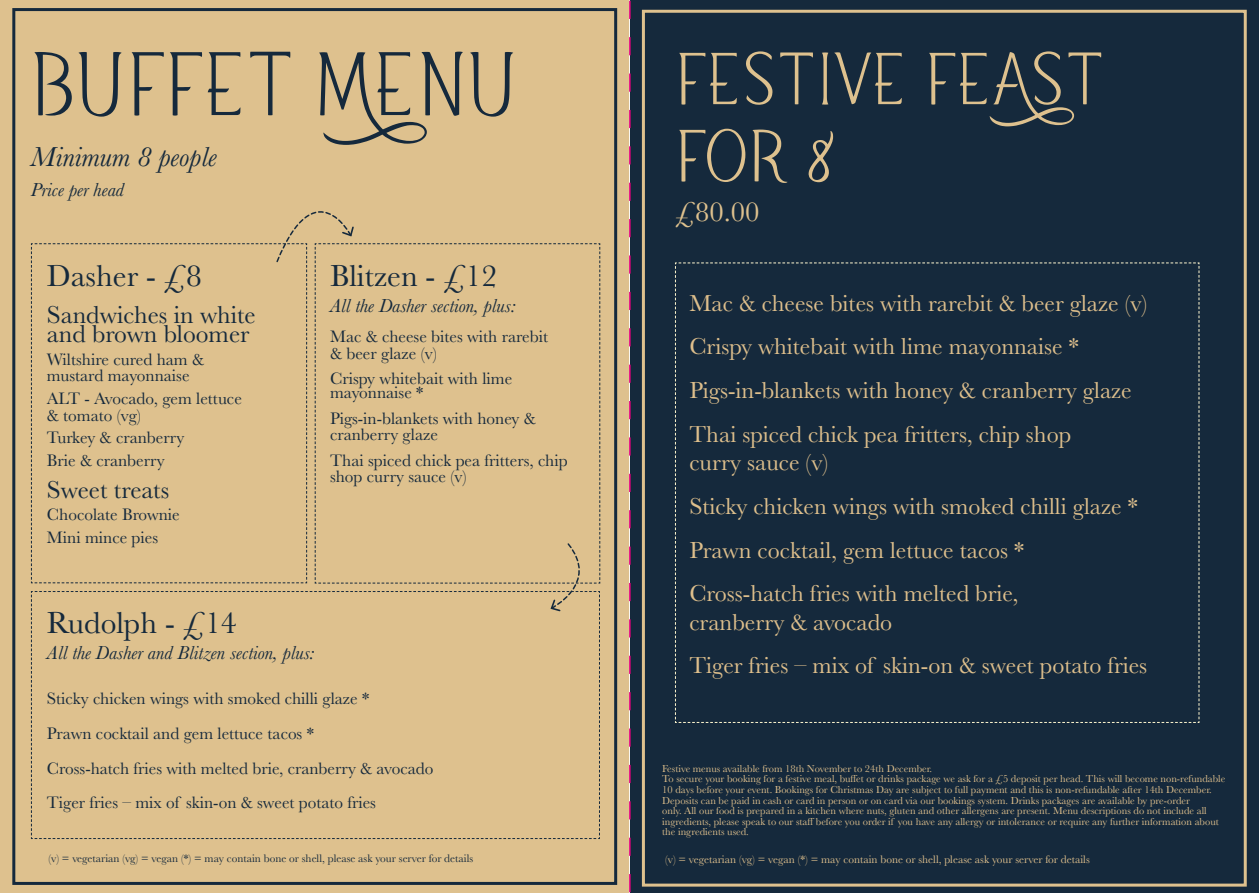
<style>
.page{position:relative;width:1259px;height:893px;background:#fff}
.page>*{position:absolute;margin:0;border:0;box-sizing:border-box;transform-origin:0 0}
.t1{font:88.35px "Harlan";color:#15293c}
.t2{font:72px/76.9px "Harlan";color:#dec18e}
.t3{font:31.5px "Baskerville";color:#15293c}
.t4{font:italic 28.5px "Baskerville";color:#15293c}
.t5{font:28.5px "Baskerville";color:#dec18e}
.t6{font:25.5px/19.6px "Baskerville";color:#15293c}
.t7{font:24px/43.7px "Baskerville";color:#debf8c}
.t8{font:italic 19.5px "Baskerville";color:#15293c}
.t9{font:17.25px/16.6px "Baskerville";color:#15293c}
.t10{font:11.4px "Baskerville";color:#15293c}
.t11{font:11.4px "Baskerville";color:#debf8c}
.t12{font:10.5px/10.6px "Baskerville";color:#debf8c}
</style>
<div class="page">
<div style="left:630px;top:0;width:629px;height:893px;background:#15293c"></div>
<div style="left:642px;top:10px;width:604px;height:877px;border:3px solid #dec18e"></div>
<div style="left:0;top:0;width:629px;height:893px;background:#dec18e"></div>
<div style="left:12px;top:8px;width:605px;height:877px;border:3px solid #15293c"></div>
<svg style="left:629px;top:1px;width:1px;height:891px"></svg>
<svg style="left:675px;top:262px;width:525px;height:461px"></svg>
<div style="left:31px;top:168px;width:569px;height:671px;background:#dec18e"></div>
<h1 class="t1" style="left:31px;top:9px;width:488px">BUFFET MENU</h1>
<h3 class="t4" style="left:31px;top:138px;width:187px">Minimum 8 people</h3>
<h3 class="t8" style="left:31px;top:177px;width:94px">Price per head</h3>
<h3 class="t3" style="left:47px;top:256px;width:156px">Dasher - £8</h3>
<h3 class="t6" style="left:47px;top:305px;width:210px">Sandwiches in white and brown bloomer</h3>
<h3 class="t9" style="left:47px;top:351px;width:159px">Wiltshire cured ham &amp; mustard mayonnaise</h3>
<h3 class="t9" style="left:47px;top:390px;width:196px">ALT - Avocado, gem lettuce &amp; tomato (vg)</h3>
<h3 class="t9" style="left:47px;top:427px;width:139px;line-height:22.6px">Turkey &amp; cranberry<br>Brie &amp; cranberry</h3>
<h3 class="t6" style="left:47px;top:480px;width:124px">Sweet treats</h3>
<h3 class="t9" style="left:47px;top:504px;width:134px;line-height:22.6px">Chocolate Brownie<br>Mini mince pies</h3>
<h3 class="t3" style="left:330px;top:256px;width:169px">Blitzen - £12</h3>
<h3 class="t8" style="left:330px;top:293px;width:187px">All the Dasher section, plus:</h3>
<h3 class="t9" style="left:330px;top:328px;width:219px">Mac &amp; cheese bites with rarebit &amp; beer glaze (v)</h3>
<h3 class="t9" style="left:330px;top:372px;width:184px;line-height:13.6px">Crispy whitebait with lime mayonnaise *</h3>
<h3 class="t9" style="left:330px;top:410px;width:207px">Pigs-in-blankets with honey &amp; cranberry glaze</h3>
<h3 class="t9" style="left:330px;top:452px;width:239px">Thai spiced chick pea fritters, chip shop curry sauce (v)</h3>
<h3 class="t3" style="left:47px;top:603px;width:191px">Rudolph - £14</h3>
<h3 class="t8" style="left:47px;top:640px;width:269px">All the Dasher and Blitzen section, plus:</h3>
<h3 class="t9" style="left:47px;top:682px;width:388px;line-height:34.7px">Sticky chicken wings with smoked chilli glaze *<br>Prawn cocktail and gem lettuce tacos *<br>Cross-hatch fries with melted brie, cranberry &amp; avocado Tiger fries – mix of skin-on &amp; sweet potato fries</h3>
<p class="t10" style="left:48px;top:851px;width:426px">(v) = vegetarian (vg) = vegan (*) = may contain bone or shell, please ask your server for details</p>
<h2 class="t2" style="left:675px;top:37px;width:430px">FESTIVE FEAST<br>FOR 8</h2>
<h3 class="t5" style="left:675px;top:194px;width:86px">£80.00</h3>
<h3 class="t7" style="left:689px;top:281px;width:459px">Mac &amp; cheese bites with rarebit &amp; beer glaze (v)<br>Crispy whitebait with lime mayonnaise * Pigs-in-blankets with honey &amp; cranberry glaze Thai spiced chick pea fritters, chip shop</h3>
<h3 class="t7" style="left:689px;top:441px;width:450px">curry sauce (v)<br>Sticky chicken wings with smoked chilli glaze * Prawn cocktail, gem lettuce tacos * Cross-hatch fries with melted brie,</h3>
<h3 class="t7" style="left:689px;top:601px;width:459px">cranberry &amp; avocado<br>Tiger fries – mix of skin-on &amp; sweet potato fries</h3>
<p class="t12" style="left:662px;top:763px;width:564px">Festive menus available from 18th November to 24th December.<br>To secure your booking for a festive meal, buffet or drinks package we ask for a £5 deposit per head. This will become non-refundable 10 days before your event. Bookings for Christmas Day are subject to full payment and this is non-refundable after 14th December.<br>Deposits can be paid in cash or card in person or on card via our bookings system. Drinks packages are available by pre-order<br>only. All our food is prepared in a kitchen where nuts, gluten and other allergens are present. Menu descriptions do not include all ingredients, please speak to our staff before you order if you have any allergy or intolerance or require any further information about the ingredients used.</p>
<p class="t11" style="left:665px;top:852px;width:426px">(v) = vegetarian (vg) = vegan (*) = may contain bone or shell, please ask your server for details</p>
</div>
